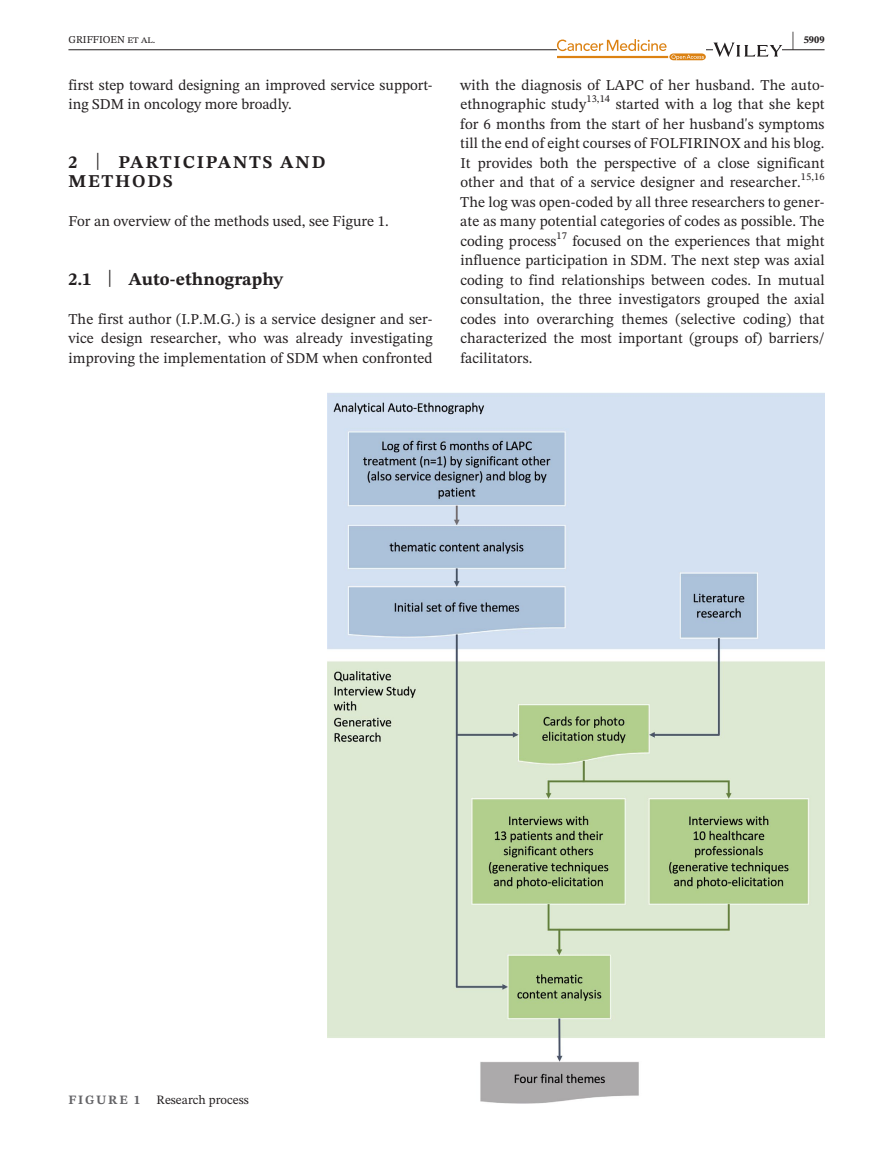
<style>
.page{position:relative;width:893px;height:1174px;background:#fff}
.page>*{position:absolute;margin:0;border:0;box-sizing:border-box;transform-origin:0 0}
.t1{font:700 21px "STIX Two Text";color:#231f20;scale:.42 1}
.t2{font:700 18px/19.5px "STIX Two Text";letter-spacing:.1em;color:#231f20}
.t3{font:700 18px "STIX Two Text";color:#231f20}
.t4{font:15px/19.5px "STIX Two Text";letter-spacing:.005em;color:#231f20;text-align:justify}
.t5{font:12.75px "STIX Two Text";color:#231f20}
.t6{font:700 12.75px "STIX Two Text";letter-spacing:.14em;color:#636366}
.t7{font:10.5px "STIX Two Text";color:#231f20}
.t8{font:700 10.5px "STIX Two Text";color:#231f20}
.s1{font-weight:400;font-size:23.7px}
</style>
<div class="page">
<hr style="left:68px;top:49px;width:756px;height:1px;background:#231f20">
<svg style="left:557px;top:39px;width:149px;height:21px"></svg>
<svg style="left:713px;top:43px;width:69px;height:14px"></svg>
<img style="left:327px;top:393px;width:497px;height:711px">
<h1 class="t1" style="left:792px;top:24px;width:8px">|</h1>
<p class="t7" style="left:68px;top:32px;width:89px">GRIFFIOEN et al.</p>
<p class="t8" style="left:804px;top:32px;width:22px">5909</p>
<p class="t4" style="left:68px;top:75px;width:366px">first step toward designing an improved service support&shy;ing SDM in oncology more broadly.</p>
<p class="t4" style="left:460px;top:75px;width:366px">with the diagnosis of LAPC of her husband. The auto&shy;ethnographic study</p>
<p class="t7" style="left:586px;top:91px;width:25px">13,14</p>
<p class="t4" style="left:460px;top:94px;width:366px;text-indent:155px">started with a log that she kept for 6 months from the start of her husband's symptoms till the end of eight courses of FOLFIRINOX and his blog.<br>It provides both the perspective of a close significant other and that of a service designer and researcher.</p>
<p class="t2" style="left:68px;top:152px;width:258px">2 <span class="s1">|</span> PARTICIPANTS AND<br>METHODS</p>
<p class="t4" style="left:68px;top:211px;width:322px">For an overview of the methods used, see Figure 1.</p>
<p class="t7" style="left:801px;top:169px;width:25px">15,16</p>
<p class="t4" style="left:460px;top:192px;width:366px">The log was open-coded by all three researchers to gener&shy;ate as many potential categories of codes as possible. The coding process</p>
<p class="t7" style="left:556px;top:228px;width:12px">17</p>
<p class="t4" style="left:460px;top:231px;width:366px;text-indent:112px">focused on the experiences that might influence participation in SDM. The next step was axial coding to find relationships between codes. In mutual consultation, the three investigators grouped the axial codes into overarching themes (selective coding) that characterized the most important (groups of) barriers/ facilitators.</p>
<p class="t3" style="left:68px;top:266px;width:216px">2.1 <span class="s1">|</span> Auto-ethnography</p>
<p class="t4" style="left:68px;top:309px;width:366px">The first author (I.P.M.G.) is a service designer and ser&shy;vice design researcher, who was already investigating improving the implementation of SDM when confronted</p>
<p class="t6" style="left:68px;top:1090px;width:73px">FIGURE 1</p>
<p class="t5" style="left:157px;top:1090px;width:94px">Research process</p>
</div>
